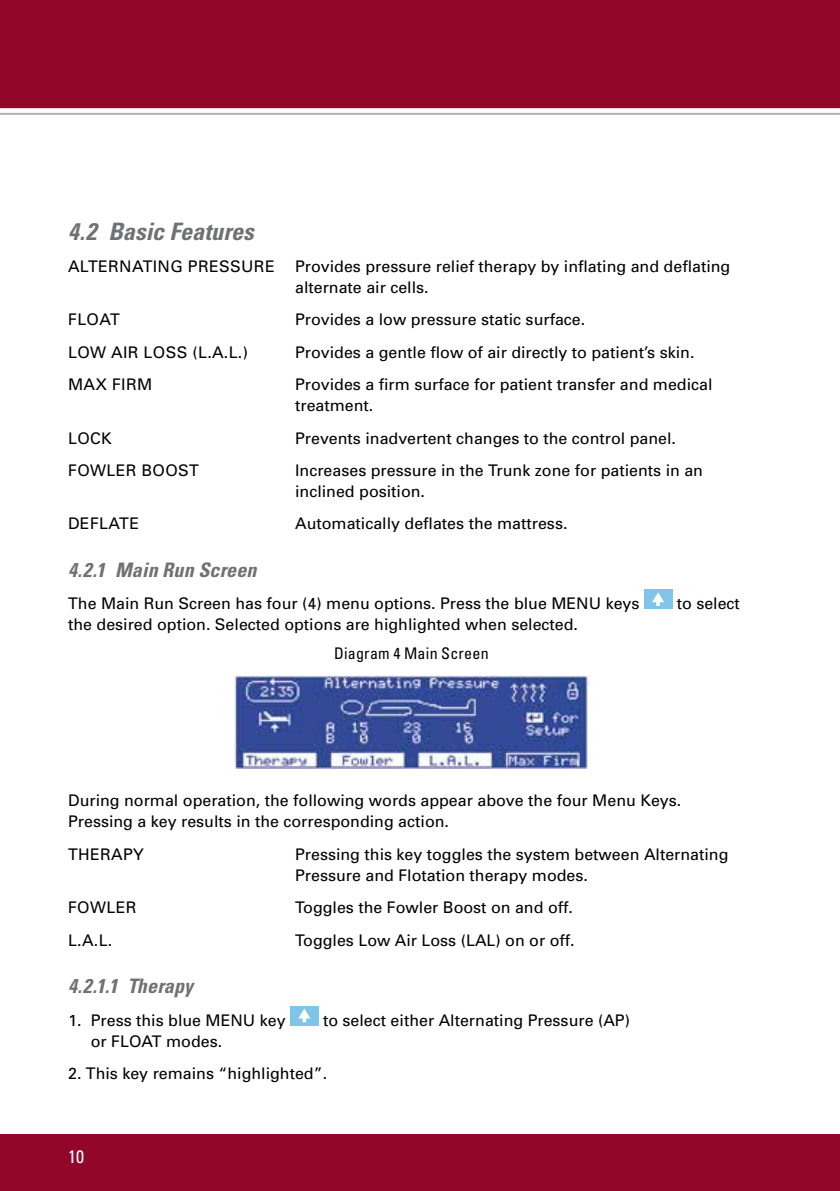
<style>
.page{position:relative;width:840px;height:1191px;background:#fff}
.page>*{position:absolute;margin:0;border:0;box-sizing:border-box;transform-origin:0 0}
.t1{font:italic 700 condensed 24px "Univers";color:#707172}
.t2{font:italic 700 condensed 20px "Univers";letter-spacing:.005em;color:#707172}
.t3{font:condensed 18px "Univers";color:#fff}
.t4{font:16px/21px "Univers";color:#000}
.t5{font:16px "Univers";letter-spacing:.02em;color:#000}
.t6{font:condensed 16px "Univers";letter-spacing:.015em;color:#000}
</style>
<div class="page">
<div style="left:0;top:1134px;width:839px;height:57px;background:#92062a"></div>
<div style="left:0;top:0;width:839px;height:115px;background:#92062a"></div>
<div style="left:643px;top:589px;width:29px;height:20px;background:#7ec5e9"></div>
<svg style="left:652px;top:592px;width:11px;height:14px"></svg>
<img style="left:233px;top:675px;width:356px;height:93px">
<div style="left:290px;top:1005px;width:28px;height:20px;background:#7ec5e9"></div>
<svg style="left:298px;top:1008px;width:12px;height:14px"></svg>
<h1 class="t1" style="left:68px;top:216px;width:187px">4.2 Basic Features</h1>
<p class="t5" style="left:68px;top:256px;width:208px">ALTERNATING PRESSURE</p>
<p class="t4" style="left:295px;top:256px;width:436px">Provides pressure relief therapy by inflating and deflating alternate air cells.</p>
<p class="t4" style="left:68px;top:309px;width:53px">FLOAT</p>
<p class="t4" style="left:295px;top:309px;width:291px">Provides a low pressure static surface.</p>
<p class="t5" style="left:68px;top:342px;width:181px">LOW AIR LOSS (L.A.L.)</p>
<p class="t4" style="left:295px;top:341px;width:400px">Provides a gentle flow of air directly to patient’s skin.</p>
<p class="t4" style="left:68px;top:374px;width:86px">MAX FIRM</p>
<p class="t4" style="left:295px;top:374px;width:418px">Provides a firm surface for patient transfer and medical treatment.</p>
<p class="t4" style="left:68px;top:427px;width:45px">LOCK</p>
<p class="t4" style="left:295px;top:427px;width:382px">Prevents inadvertent changes to the control panel.</p>
<p class="t5" style="left:68px;top:460px;width:132px">FOWLER BOOST</p>
<p class="t4" style="left:295px;top:459px;width:409px">Increases pressure in the Trunk zone for patients in an inclined position.</p>
<p class="t5" style="left:68px;top:513px;width:72px">DEFLATE</p>
<p class="t4" style="left:295px;top:513px;width:274px">Automatically deflates the mattress.</p>
<p class="t2" style="left:68px;top:557px;width:190px">4.2.1 Main Run Screen</p>
<p class="t4" style="left:68px;top:593px;width:572px">The Main Run Screen has four (4) menu options. Press the blue MENU keys</p>
<p class="t4" style="left:676px;top:593px;width:65px">to select</p>
<p class="t4" style="left:68px;top:614px;width:511px">the desired option. Selected options are highlighted when selected.</p>
<p class="t6" style="left:334px;top:643px;width:156px">Diagram 4 Main Screen</p>
<p class="t4" style="left:68px;top:790px;width:614px">During normal operation, the following words appear above the four Menu Keys.<br>Pressing a key results in the corresponding action.</p>
<p class="t5" style="left:68px;top:844px;width:77px">THERAPY</p>
<p class="t4" style="left:295px;top:843px;width:434px">Pressing this key toggles the system between Alternating<br>Pressure and Flotation therapy modes.</p>
<p class="t4" style="left:68px;top:896px;width:70px">FOWLER</p>
<p class="t4" style="left:295px;top:896px;width:279px">Toggles the Fowler Boost on and off.</p>
<p class="t4" style="left:68px;top:929px;width:46px">L.A.L.</p>
<p class="t4" style="left:295px;top:929px;width:281px">Toggles Low Air Loss (LAL) on or off.</p>
<p class="t2" style="left:68px;top:973px;width:126px">4.2.1.1 Therapy</p>
<p class="t4" style="left:68px;top:1009px;width:219px">1. Press this blue MENU key</p>
<p class="t4" style="left:323px;top:1009px;width:308px">to select either Alternating Pressure (AP)</p>
<p class="t4" style="left:91px;top:1030px;width:133px">or FLOAT modes.</p>
<p class="t4" style="left:68px;top:1062px;width:260px">2. This key remains “highlighted”.</p>
<p class="t3" style="left:68px;top:1144px;width:17px">10</p>
</div>
